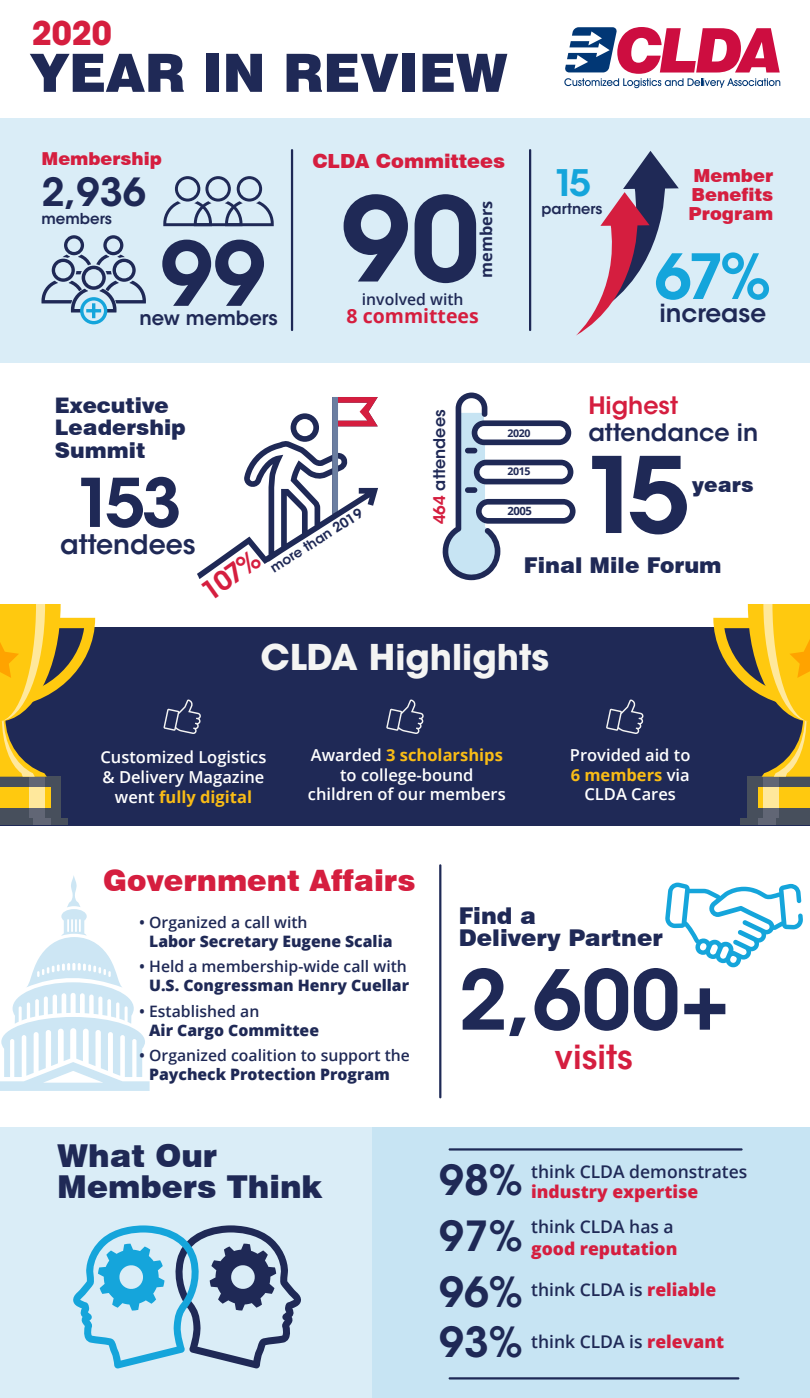
<style>
.page{position:relative;width:810px;height:1398px;background:#fff}
.page>*{position:absolute;margin:0;border:0;box-sizing:border-box;transform-origin:0 0}
.t1{font:600 115.8px "ITC Avant Garde Std";color:#1f2956}
.t2{font:600 104.25px "ITC Avant Garde Std";color:#1f2956}
.t3{font:600 87.82px "ITC Avant Garde Std";color:#1f2956}
.t4{font:600 81.82px "ITC Avant Garde Std";color:#1f2956}
.t5{font:600 66.53px "ITC Avant Garde Std";color:#1f2956}
.t6{font:600 61.8px "ITC Avant Garde Std";color:#15a5db}
.t7{font:900 52.88px "Swiss 721 BT";color:#1f2956}
.t8{font:600 41.25px "ITC Avant Garde Std";color:#1f2956}
.t9{font:600 38.62px "ITC Avant Garde Std";color:#1f2956}
.t10{font:600 36.3px "ITC Avant Garde Std";color:#15a5db}
.t11{font:700 35.25px "ITC Avant Garde Pro";color:#f4f4f3}
.t12{font:600 32.92px "ITC Avant Garde Std";color:#d51e3f}
.t13{font:700 32.47px "ITC Avant Garde Std";color:#d51e3f}
.t14{font:900 31.58px/30.8px "Swiss 721 BT";color:#1f2956}
.t15{font:900 29.47px "Swiss 721 BT";color:#d51e3f}
.t16{font:600 26.78px "ITC Avant Garde Std";color:#1f2956}
.t17{font:600 26.62px "ITC Avant Garde Std";color:#d51e3f}
.t18{font:600 24.75px "ITC Avant Garde Std";color:#1f2956}
.t19{font:600 23.85px "ITC Avant Garde Std";color:#1f2956}
.t20{font:600 23.85px "ITC Avant Garde Std";color:#d51e3f}
.t21{font:900 23.1px "Swiss 721 BT";color:#1f2956}
.t22{font:900 21.83px "Swiss 721 BT";color:#1f2956}
.t23{font:900 21.45px "Swiss 721 BT";color:#1f2956}
.t24{font:900 20.33px "Swiss 721 BT";color:#1f2956}
.t25{font:900 19.5px "Swiss 721 BT";color:#d51e3f}
.t26{font:700 19.5px "Open Sans";color:#d51e3f}
.t27{font:600 19.5px "ITC Avant Garde Std";color:#1f2956}
.t28{font:900 18px "Swiss 721 BT";color:#d51e3f}
.t29{font:900 17.85px "Swiss 721 BT";color:#d51e3f}
.t30{font:600 17.48px/20px "Open Sans";color:#1f2956}
.t31{font:800 17.48px/21.7px "Open Sans";color:#d51e3f}
.t32{font:600 16.5px/19.8px "Open Sans";color:#fff;text-align:center}
.t33{font:700 16.27px "Open Sans";color:#1f2956}
.t34{font:600 15.98px "ITC Avant Garde Std";color:#1f2956}
.t35{font:600 15.75px/18.9px "Open Sans";color:#1f2956;text-align:right}
.t36{font:800 15.75px/18.9px "Open Sans";color:#1f2956}
.t37{font:600 15px "ITC Avant Garde Std";color:#1f2956}
.t38{font:600 14.55px "ITC Avant Garde Std";color:#1f2956}
.t39{font:600 13.42px "ITC Avant Garde Std";color:#1f2956}
.t40{font:700 11.32px "Open Sans";color:#1f2956}
.t41{font:700 10.65px "Open Sans";letter-spacing:-.04em;color:#1f2956}
.s1{color:#d51e3f}
.s2{font-weight:700;color:#f9bc16}
.s3{font-weight:600}
.s4{font-weight:800}
.s5{font-weight:800;color:#d51e3f}
.s6{font-weight:600;color:#1f2956}
</style>
<div class="page">
<div style="left:0;top:1128px;width:810px;height:270px;background:#daedf7"></div>
<div style="left:373px;top:1128px;width:437px;height:270px;background:#c7e4f3"></div>
<svg style="left:0;top:875px;width:150px;height:216px"></svg>
<div style="left:0;top:118px;width:810px;height:245px;background:#daedf7"></div>
<svg style="left:576px;top:151px;width:103px;height:184px"></svg>
<svg style="left:564px;top:27px;width:216px;height:61px"></svg>
<svg style="left:665px;top:882px;width:138px;height:85px"></svg>
<div style="left:0;top:627px;width:810px;height:198px;background:#1f2956"></div>
<svg style="left:73px;top:1225px;width:228px;height:143px"></svg>
<div style="left:0;top:818px;width:68px;height:7px;background:#474f5c"></div>
<div style="left:33px;top:818px;width:17px;height:7px;background:#616675"></div>
<div style="left:0;top:776px;width:61px;height:42px;background:#474f5c"></div>
<div style="left:30px;top:776px;width:15px;height:42px;background:#616675"></div>
<div style="left:0;top:787px;width:50px;height:20px;background:#ffc90f"></div>
<div style="left:30px;top:787px;width:15px;height:20px;background:#ffe89c"></div>
<svg style="left:0;top:604px;width:95px;height:172px"></svg>
<div style="left:741px;top:818px;width:69px;height:7px;background:#474f5c"></div>
<div style="left:758px;top:818px;width:17px;height:7px;background:#616675"></div>
<div style="left:748px;top:776px;width:62px;height:42px;background:#474f5c"></div>
<div style="left:763px;top:776px;width:16px;height:42px;background:#616675"></div>
<div style="left:758px;top:787px;width:52px;height:20px;background:#ffc90f"></div>
<div style="left:763px;top:787px;width:16px;height:20px;background:#ffe89c"></div>
<svg style="left:713px;top:604px;width:97px;height:172px"></svg>
<svg style="left:41px;top:235px;width:105px;height:89px"></svg>
<svg style="left:163px;top:176px;width:111px;height:50px"></svg>
<svg style="left:442px;top:392px;width:134px;height:188px"></svg>
<div style="left:465px;top:448px;width:12px;height:5px;background:#1f2956;border-radius:3px"></div>
<div style="left:465px;top:487px;width:12px;height:6px;background:#1f2956;border-radius:3px"></div>
<svg style="left:163px;top:699px;width:38px;height:35px"></svg>
<svg style="left:386px;top:699px;width:38px;height:35px"></svg>
<svg style="left:606px;top:699px;width:38px;height:35px"></svg>
<svg style="left:197px;top:397px;width:181px;height:182px"></svg>
<hr style="left:291px;top:149px;width:2px;height:182px;background:#1e2956">
<hr style="left:529px;top:149px;width:2px;height:182px;background:#1e2956">
<hr style="left:439px;top:864px;width:2px;height:234px;background:#1e2956">
<hr style="left:449px;top:1148px;width:294px;height:2px;background:#1e2956">
<hr style="left:449px;top:1377px;width:290px;height:2px;background:#1e2956">
<p class="t13" style="left:32px;top:12px;width:82px">2020</p>
<p class="t7" style="left:30px;top:41px;width:479px">YEAR IN REVIEW</p>
<p class="t29" style="left:41px;top:147px;width:122px">Membership</p>
<p class="t25" style="left:312px;top:149px;width:194px">CLDA Committees</p>
<p class="t9" style="left:41px;top:167px;width:106px">2,936</p>
<p class="t37" style="left:41px;top:209px;width:72px">members</p>
<p class="t1" style="left:341px;top:166px;width:141px">90</p>
<p class="t33" style="left:475px;top:278px;width:78px;rotate:-90deg">members</p>
<p class="t3" style="left:160px;top:218px;width:107px">99</p>
<p class="t35" style="left:362px;top:289px;width:103px">involved with</p>
<p class="t26" style="left:347px;top:302px;width:134px">8 committees</p>
<p class="t27" style="left:139px;top:305px;width:140px">new members</p>
<p class="t10" style="left:553px;top:160px;width:39px">15</p>
<p class="t38" style="left:542px;top:199px;width:63px">partners</p>
<p class="t28" style="left:693px;top:165px;width:81px">Member</p>
<p class="t28" style="left:692px;top:184px;width:83px">Benefits</p>
<p class="t28" style="left:689px;top:202px;width:86px">Program</p>
<p class="t6" style="left:654px;top:237px;width:118px">67%</p>
<p class="t18" style="left:659px;top:297px;width:108px">increase</p>
<p class="t23" style="left:55px;top:392px;width:115px">Executive</p>
<p class="t23" style="left:55px;top:415px;width:132px">Leadership</p>
<p class="t23" style="left:55px;top:437px;width:92px">Summit</p>
<p class="t5" style="left:74px;top:460px;width:109px">153</p>
<p class="t16" style="left:60px;top:527px;width:137px">attendees</p>
<p class="t17" style="left:195px;top:580px;width:66px;rotate:-35deg">107%</p>
<p class="t39" style="left:267px;top:561px;width:108px;rotate:-32deg">more than 2019</p>
<p class="t34" style="left:429px;top:524px;width:116px;rotate:-90deg"><span class="s1">464</span> attendees</p>
<p class="t41" style="left:507px;top:425px;width:25px">2020</p>
<p class="t41" style="left:507px;top:464px;width:25px">2015</p>
<p class="t40" style="left:507px;top:503px;width:26px">2005</p>
<p class="t20" style="left:588px;top:390px;width:91px">Highest</p>
<p class="t19" style="left:588px;top:417px;width:171px">attendance in</p>
<p class="t2" style="left:581px;top:429px;width:110px">15</p>
<p class="t24" style="left:692px;top:473px;width:63px">years</p>
<p class="t22" style="left:524px;top:551px;width:199px">Final Mile Forum</p>
<p class="t11" style="left:260px;top:633px;width:290px">CLDA Highlights</p>
<p class="t32" style="left:100px;top:747px;width:168px">Customized Logistics &amp; Delivery Magazine went <span class="s2">fully digital</span></p>
<p class="t32" style="left:308px;top:744px;width:199px">Awarded <span class="s2">3 scholarships </span>to college-bound children of our members</p>
<p class="t32" style="left:570px;top:744px;width:122px">Provided aid to<br><span class="s2">6 members</span> via<br>CLDA Cares</p>
<p class="t15" style="left:103px;top:862px;width:314px">Government Affairs</p>
<p class="t36" style="left:149px;top:911px;width:245px;text-indent:-10px"><span class="s3">• Organized a call with<br></span>Labor Secretary Eugene Scalia</p>
<p class="t35" style="left:139px;top:956px;width:272px">• Held a membership-wide call with<br><span class="s4">U.S. Congressman Henry Cuellar</span></p>
<p class="t36" style="left:149px;top:1000px;width:171px;text-indent:-10px"><span class="s3">• Established an<br></span>Air Cargo Committee</p>
<p class="t35" style="left:149px;top:1046px;width:262px;text-align:left;text-indent:-10px">• Organized coalition to support the<br><span class="s4">Paycheck Protection Program</span></p>
<p class="t14" style="left:57px;top:1140px;width:267px">What Our<br>Members Think</p>
<p class="t21" style="left:459px;top:901px;width:79px">Find a</p>
<p class="t21" style="left:459px;top:924px;width:206px">Delivery Partner</p>
<p class="t4" style="left:458px;top:948px;width:273px">2,600+</p>
<p class="t12" style="left:555px;top:1036px;width:80px">visits</p>
<p class="t8" style="left:439px;top:1154px;width:85px">98%</p>
<p class="t8" style="left:439px;top:1209px;width:85px">97%</p>
<p class="t8" style="left:439px;top:1265px;width:85px">96%</p>
<p class="t8" style="left:439px;top:1316px;width:85px">93%</p>
<p class="t30" style="left:531px;top:1161px;width:218px">think CLDA demonstrates <span class="s5">industry expertise</span></p>
<p class="t31" style="left:531px;top:1215px;width:148px"><span class="s6">think CLDA has a </span>good reputation</p>
<p class="t30" style="left:531px;top:1278px;width:187px">think CLDA is <span class="s5">reliable</span></p>
<p class="t30" style="left:531px;top:1330px;width:194px">think CLDA is <span class="s5">relevant</span></p>
</div>
